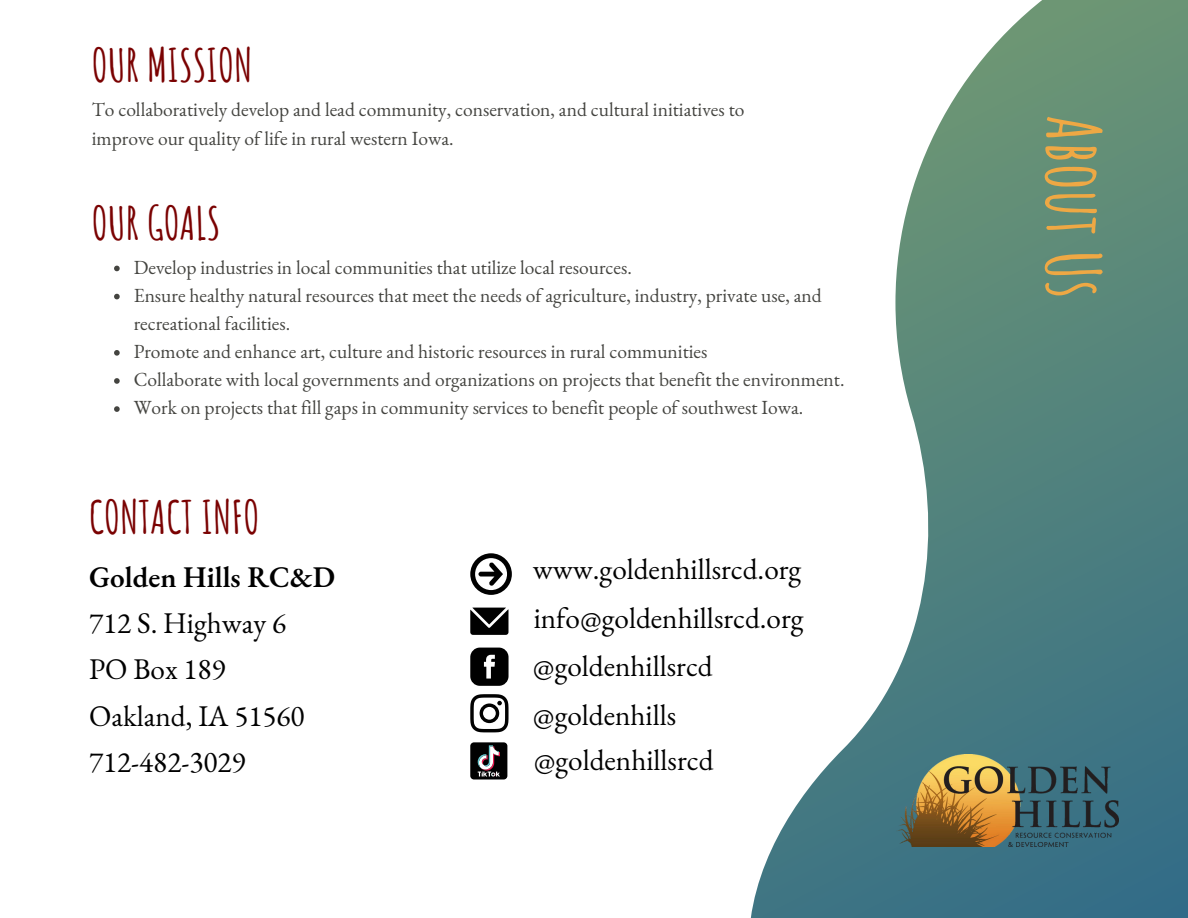
<style>
.page{position:relative;width:1188px;height:918px;background:#fff}
.page>*{position:absolute;margin:0;border:0;box-sizing:border-box;transform-origin:0 0}
.t1{font:700 75px "Amatic SC";color:#eea844}
.t2{font:700 45px "Amatic SC";color:#7a0202}
.t3{font:29.25px/46.2px "EB Garamond";color:#000}
.t4{font:19.5px/28.2px "EB Garamond";color:#444440}
.s1{font-weight:600}
</style>
<div class="page">
<svg style="left:750px;top:0;width:438px;height:918px"></svg>
<img style="left:896px;top:755px;width:223px;height:92px">
<svg style="left:114px;top:266px;width:6px;height:5px"></svg>
<svg style="left:114px;top:294px;width:6px;height:5px"></svg>
<svg style="left:114px;top:350px;width:6px;height:6px"></svg>
<svg style="left:114px;top:378px;width:6px;height:6px"></svg>
<svg style="left:114px;top:406px;width:6px;height:6px"></svg>
<svg style="left:470px;top:553px;width:42px;height:42px"></svg>
<svg style="left:470px;top:648px;width:39px;height:38px"></svg>
<svg style="left:470px;top:608px;width:38px;height:27px"></svg>
<svg style="left:470px;top:694px;width:39px;height:38px"></svg>
<div style="left:470px;top:742px;width:37px;height:38px;background:#010101;border-radius:4px"></div>
<svg style="left:478px;top:745px;width:22px;height:32px"></svg>
<p class="t2" style="left:92px;top:37px;width:162px">OUR MISSION</p>
<h2 class="t4" style="left:92px;top:95px;width:654px">To collaboratively develop and lead community, conservation, and cultural initiatives to improve our quality of life in rural western Iowa.</h2>
<p class="t2" style="left:92px;top:194px;width:130px">OUR GOALS</p>
<h2 class="t4" style="left:134px;top:253px;width:500px">Develop industries in local communities that utilize local resources.</h2>
<p class="t4" style="left:134px;top:281px;width:690px">Ensure healthy natural resources that meet the needs of agriculture, industry, private use, and recreational facilities.</p>
<p class="t4" style="left:134px;top:337px;width:575px">Promote and enhance art, culture and historic resources in rural communities</p>
<p class="t4" style="left:134px;top:365px;width:712px">Collaborate with local governments and organizations on projects that benefit the environment.</p>
<p class="t4" style="left:134px;top:393px;width:671px">Work on projects that fill gaps in community services to benefit people of southwest Iowa.</p>
<p class="t2" style="left:89px;top:489px;width:172px">CONTACT INFO</p>
<p class="t3" style="left:89px;top:554px;width:248px"><span class="s1">Golden Hills RC&amp;D<br></span>712 S. Highway 6<br>PO Box 189<br>Oakland, IA 51560<br>712-482-3029</p>
<h2 class="t3" style="left:533px;top:546px;width:270px">www.goldenhillsrcd.org</h2>
<p class="t3" style="left:534px;top:594px;width:271px">info@goldenhillsrcd.org</p>
<h3 class="t3" style="left:533px;top:643px;width:181px">@goldenhillsrcd</h3>
<h3 class="t3" style="left:533px;top:692px;width:145px">@goldenhills</h3>
<h3 class="t3" style="left:534px;top:736px;width:181px">@goldenhillsrcd</h3>
<h1 class="t1" style="left:1122px;top:116px;width:185px;rotate:90deg">About Us</h1>
</div>
